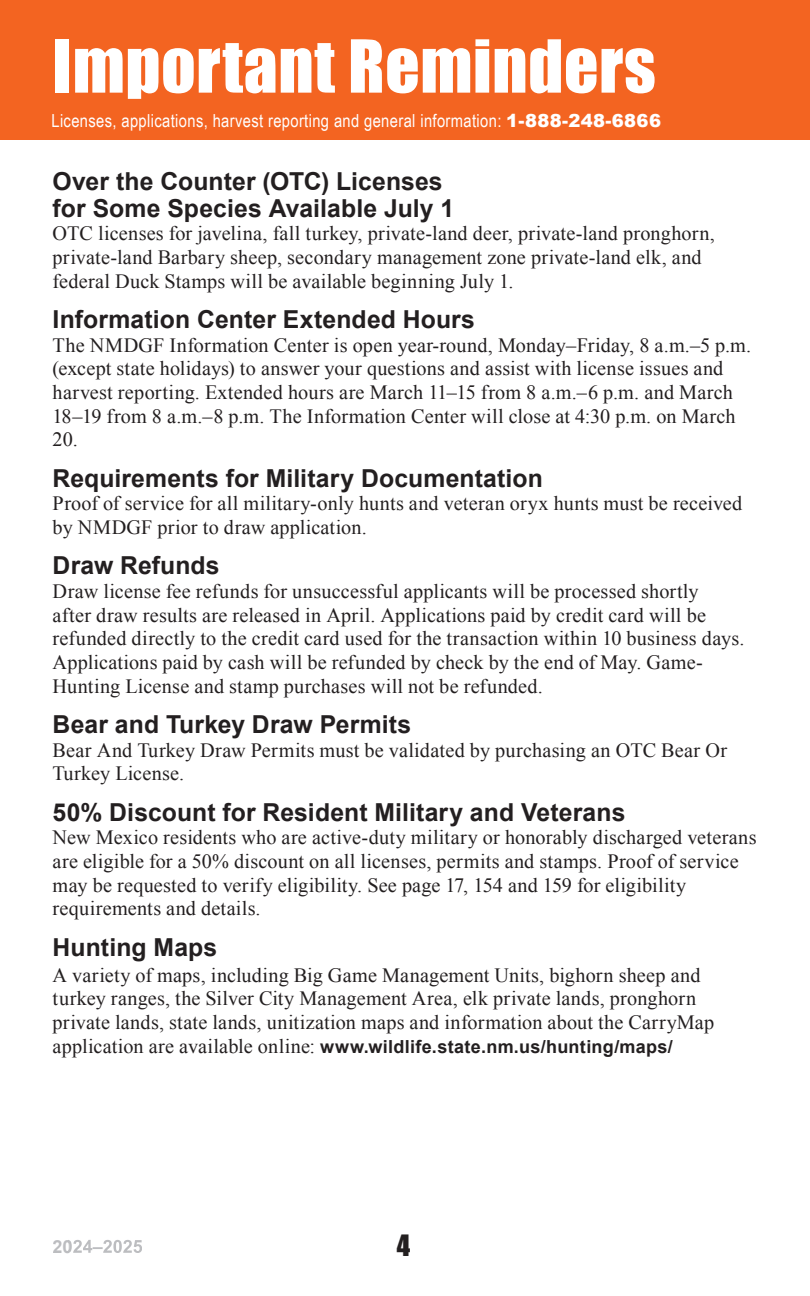
<style>
.page{position:relative;width:810px;height:1296px;background:#fff}
.page>*{position:absolute;margin:0;border:0;box-sizing:border-box;transform-origin:0 0}
.t1{font:67.5px "Impact";letter-spacing:.01em;color:#fff}
.t2{font:27px "Impact";color:#231f20}
.t3{font:700 24.75px/27px "Arial";letter-spacing:.005em;color:#231f20}
.t4{font:20.25px/23.6px "Times New Roman";letter-spacing:.01em;color:#231f20}
.t5{font:18px "Arial Narrow";letter-spacing:.02em;color:#fff}
.t6{font:700 18px "Arial";letter-spacing:.02em;color:#231f20}
.s1{font-family:"Arial";font-weight:900}
.s2{font-family:"Times New Roman";font-weight:400;font-size:20.25px}
</style>
<div class="page">
<svg style="left:68px;top:1240px;width:74px;height:13px"></svg>
<div style="left:0;top:0;width:810px;height:139px;background:#f36421"></div>
<h1 class="t1" style="left:53px;top:14px;width:605px">Important Reminders</h1>
<p class="t5" style="left:51px;top:107px;width:611px">Licenses, applications, harvest reporting and general information: <span class="s1">1-888-248-6866</span></p>
<p class="t3" style="left:53px;top:168px;width:403px">Over the Counter (OTC) Licenses for Some Species Available July 1</p>
<p class="t4" style="left:53px;top:221px;width:664px">OTC licenses for javelina, fall turkey, private-land deer, private-land pronghorn, private-land Barbary sheep, secondary management zone private-land elk, and federal Duck Stamps will be available beginning July 1.</p>
<p class="t3" style="left:53px;top:307px;width:424px">Information Center Extended Hours</p>
<p class="t4" style="left:53px;top:333px;width:700px">The NMDGF Information Center is open year-round, Monday–Friday, 8 a.m.–5 p.m. (except state holidays) to answer your questions and assist with license issues and harvest reporting. Extended hours are March 11–15 from 8 a.m.–6 p.m. and March 18–19 from 8 a.m.–8 p.m. The Information Center will close at 4:30 p.m. on March 20.</p>
<p class="t3" style="left:53px;top:465px;width:492px">Requirements for Military Documentation</p>
<p class="t4" style="left:53px;top:491px;width:691px">Proof of service for all military-only hunts and veteran oryx hunts must be received by NMDGF prior to draw application.</p>
<p class="t3" style="left:53px;top:553px;width:169px">Draw Refunds</p>
<p class="t4" style="left:53px;top:579px;width:693px">Draw license fee refunds for unsuccessful applicants will be processed shortly<br>after draw results are released in April. Applications paid by credit card will be refunded directly to the credit card used for the transaction within 10 business days.<br>Applications paid by cash will be refunded by check by the end of May. Game-Hunting License and stamp purchases will not be refunded.</p>
<p class="t3" style="left:53px;top:712px;width:360px">Bear and Turkey Draw Permits</p>
<p class="t4" style="left:53px;top:738px;width:676px">Bear And Turkey Draw Permits must be validated by purchasing an OTC Bear Or<br>Turkey License.</p>
<p class="t3" style="left:53px;top:800px;width:574px">50% Discount for Resident Military and Veterans</p>
<p class="t4" style="left:53px;top:826px;width:706px">New Mexico residents who are active-duty military or honorably discharged veterans are eligible for a 50% discount on all licenses, permits and stamps. Proof of service may be requested to verify eligibility. See page 17, 154 and 159 for eligibility requirements and details.</p>
<p class="t3" style="left:53px;top:935px;width:166px">Hunting Maps</p>
<p class="t4" style="left:53px;top:963px;width:663px">A variety of maps, including Big Game Management Units, bighorn sheep and turkey ranges, the Silver City Management Area, elk private lands, pronghorn private lands, state lands, unitization maps and information about the CarryMap</p>
<p class="t6" style="left:53px;top:1034px;width:622px"><span class="s2">application are available online:</span> www.wildlife.state.nm.us/hunting/maps/</p>
<h2 class="t2" style="left:397px;top:1224px;width:15px">4</h2>
</div>
